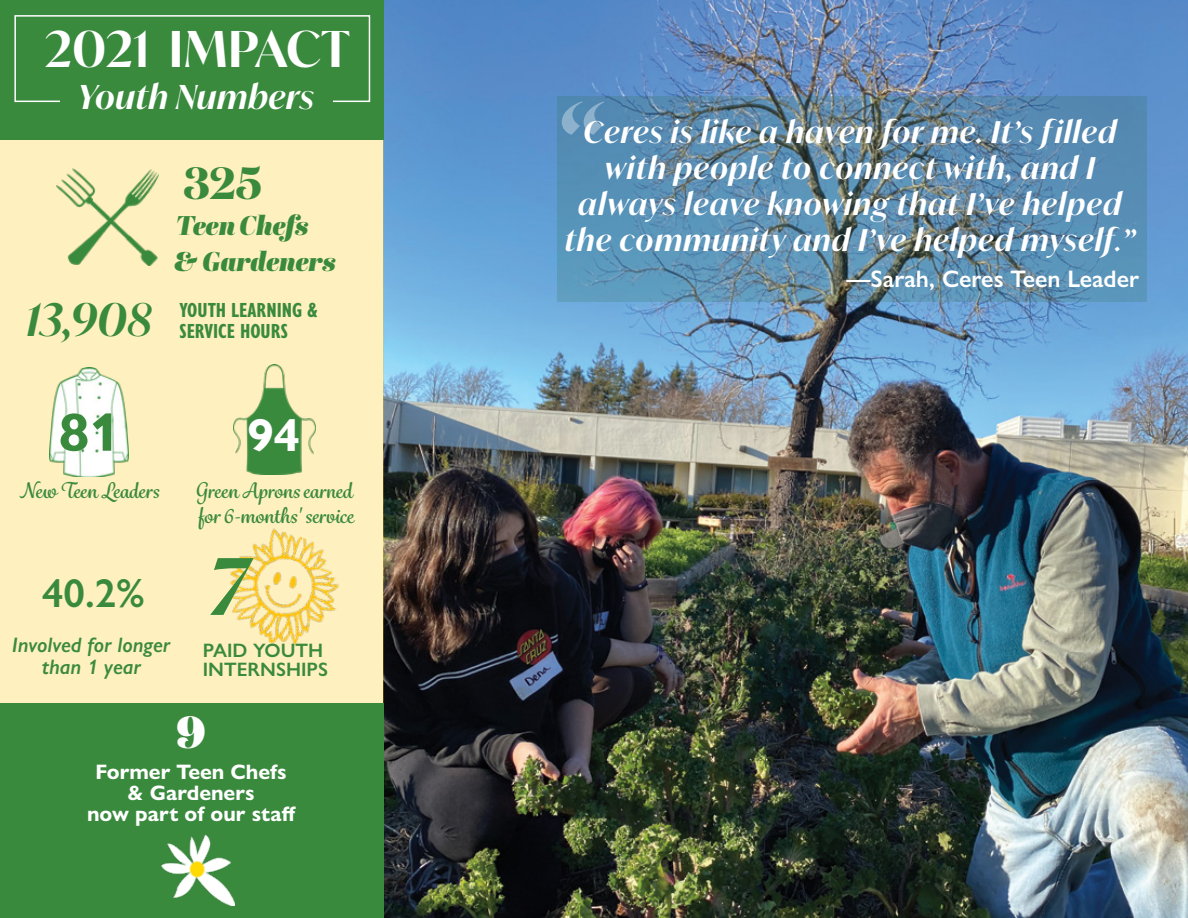
<style>
.page{position:relative;width:1188px;height:918px;background:#fff}
.page>*{position:absolute;margin:0;border:0;box-sizing:border-box;transform-origin:0 0}
.t1{font:italic 600 108px "Ivy Mode";color:#fff}
.t2{font:italic 700 78px "Ivy Mode";color:#3a8a3e}
.t3{font:700 54px "Gill Sans Nova";color:#3a8a3e}
.t4{font:600 49.5px "Ivy Mode";color:#fff}
.t5{font:700 46.5px "Gill Sans Nova";color:#fff}
.t6{font:45px "Domaine Display Bold Test";color:#3a8a3e}
.t7{font:45px "Domaine Display Black Test";color:#fff}
.t8{font:600 40.5px "Gill Sans Nova";color:#3a8a3e}
.t9{font:italic 600 33px "Ivy Mode";letter-spacing:.02em;color:#fff}
.t10{font:italic 600 30px/36px "Ivy Mode";letter-spacing:.04em;color:#fff;text-align:center}
.t11{font:italic 27px/36px "Abril Display Bl";color:#3a8a3e}
.t12{font:600 24px "Gill Sans Nova";color:#fff}
.t13{font:700 21px/25.5px "Grafolita Script";color:#3a8a3e}
.t14{font:700 21px/21px "Gill Sans Nova";color:#fff;text-align:center}
.t15{font:700 condensed 21px/21px "Gill Sans Nova";color:#3a8a3e}
.t16{font:italic 600 21px/22.5px "Gill Sans Nova";color:#3a8a3e;text-align:center}
.t17{font:600 19.5px/19.5px "Gill Sans Nova";color:#3a8a3e}
.s1{font-family:"Ivy Mode";font-weight:600;font-style:italic;font-stretch:normal;font-size:45px}
.s2{font-size:27px}
</style>
<div class="page">
<img style="left:383px;top:0;width:805px;height:918px">
<div style="left:0;top:0;width:383px;height:140px;background:#3a8a3e"></div>
<div style="left:0;top:140px;width:383px;height:778px;background:#fff0bf"></div>
<img style="left:57px;top:168px;width:102px;height:97px">
<img style="left:50px;top:368px;width:78px;height:109px">
<img style="left:234px;top:365px;width:82px;height:109px">
<div style="left:14px;top:15px;width:356px;height:87px;border:2px solid #fff"></div>
<div style="left:60px;top:86px;width:272px;height:54px;background:#3a8a3e"></div>
<img style="left:229px;top:528px;width:110px;height:118px">
<div style="left:0;top:704px;width:383px;height:214px;background:#3a8a3e"></div>
<img style="left:161px;top:834px;width:73px;height:71px">
<svg style="left:557px;top:97px;width:590px;height:205px;background:#5b88a6"></svg>
<h3 class="t4" style="left:45px;top:16px;width:307px">2021 IMPACT</h3>
<p class="t9" style="left:78px;top:75px;width:238px">Youth Numbers</p>
<h3 class="t6" style="left:184px;top:154px;width:79px">325</h3>
<p class="t11" style="left:173px;top:208px;width:164px">Teen Chefs &amp; Gardeners</p>
<p class="t15" style="left:25px;top:299px;width:294px;text-indent:154px">YOUTH LEARNING &amp;<br><span class="s1">13,908</span> SERVICE HOURS</p>
<h3 class="t3" style="left:59px;top:399px;width:63px">81</h3>
<p class="t13" style="left:19px;top:478px;width:142px">New Teen Leaders</p>
<h3 class="t5" style="left:247px;top:407px;width:54px">94</h3>
<p class="t13" style="left:195px;top:478px;width:160px">Green Aprons earned for 6-months' service</p>
<h2 class="t2" style="left:208px;top:534px;width:40px">7</h2>
<p class="t17" style="left:203px;top:640px;width:127px">PAID YOUTH<br>INTERNSHIPS</p>
<h3 class="t7" style="left:177px;top:701px;width:31px">9</h3>
<p class="t14" style="left:87px;top:761px;width:210px">Former Teen Chefs &amp; Gardeners<br>now part of our staff</p>
<h3 class="t8" style="left:42px;top:568px;width:104px">40.2%</h3>
<p class="t16" style="left:12px;top:633px;width:159px">Involved for longer than 1 year</p>
<h1 class="t1" style="left:553px;top:69px;width:47px">“</h1>
<p class="t10" style="left:564px;top:113px;width:572px">Ceres is like a haven for me. It’s filled with people to connect with, and I always leave knowing that I’ve helped the community and I’ve helped myself<span class="s2">.</span>”</p>
<p class="t12" style="left:847px;top:264px;width:294px">—Sarah, Ceres Teen Leader</p>
</div>
